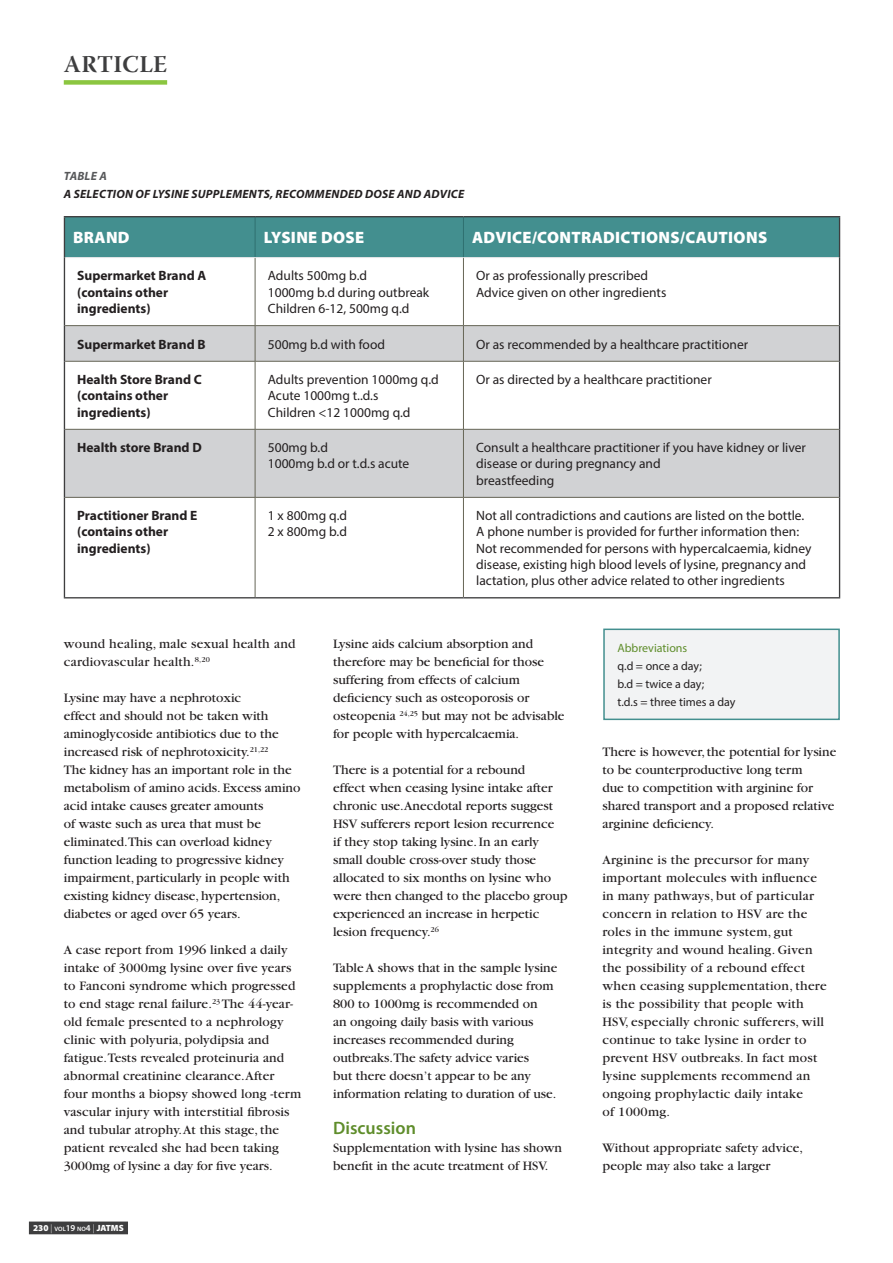
<style>
.page{position:relative;width:893px;height:1263px;background:#fff}
.page>*{position:absolute;margin:0;border:0;box-sizing:border-box;transform-origin:0 0}
.t1{font:24px "Warnock Pro Bold Subh";letter-spacing:.015em;color:#3e3e3f}
.t2{font:600 18px "Myriad Pro";color:#5f8d2b}
.t3{font:900 16.5px "Myriad Pro";letter-spacing:.02em;color:#fff}
.t4{font:13.5px/18px "Garamond";color:#231f20}
.t5{font:13.5px/16.2px "Myriad Pro";color:#231f20}
.t6{font:13.5px/18px "Garamond";letter-spacing:.02em;color:#231f20}
.t7{font:700 13.5px/16.2px "Myriad Pro";color:#231f20}
.t8{font:italic 700 12px "Myriad Pro";letter-spacing:.02em;color:#231f20}
.t9{font:12px/18px "Myriad Pro";color:#231f20}
.t10{font:12px "Myriad Pro";color:#5f8d2b}
.t11{font:italic 700 12px "Myriad Pro";letter-spacing:.02em;color:#57585a}
.t12{font:900 9px "Myriad Pro";color:#fff}
.s1{font-weight:300}
.s2{font-weight:600;font-size:6.3px}
.s3{font-weight:600}
</style>
<div class="page">
<div style="left:64px;top:80px;width:103px;height:5px;background:#8bc640"></div>
<div style="left:65px;top:217px;width:774px;height:40px;background:#438f8f"></div>
<svg style="left:65px;top:326px;width:774px;height:171px;fill:#d1d2d4"></svg>
<hr style="left:255px;top:217px;width:1px;height:40px;background:#2f7070">
<hr style="left:255px;top:258px;width:1px;height:67px;background:#666556">
<hr style="left:463px;top:258px;width:1px;height:67px;background:#666556">
<hr style="left:65px;top:325px;width:190px;height:1px;background:#666556">
<hr style="left:255px;top:325px;width:208px;height:1px;background:#666556">
<hr style="left:255px;top:326px;width:1px;height:35px;background:#666556">
<hr style="left:463px;top:325px;width:376px;height:1px;background:#666556">
<hr style="left:463px;top:326px;width:1px;height:35px;background:#666556">
<hr style="left:65px;top:361px;width:190px;height:1px;background:#666556">
<hr style="left:255px;top:361px;width:208px;height:1px;background:#666556">
<hr style="left:463px;top:361px;width:376px;height:1px;background:#666556">
<hr style="left:255px;top:361px;width:1px;height:68px;background:#666556">
<hr style="left:463px;top:361px;width:1px;height:68px;background:#666556">
<hr style="left:65px;top:429px;width:190px;height:1px;background:#666556">
<hr style="left:255px;top:429px;width:208px;height:1px;background:#666556">
<hr style="left:255px;top:429px;width:1px;height:68px;background:#666556">
<hr style="left:463px;top:429px;width:376px;height:1px;background:#666556">
<hr style="left:463px;top:429px;width:1px;height:68px;background:#666556">
<hr style="left:65px;top:497px;width:190px;height:1px;background:#666556">
<hr style="left:255px;top:497px;width:208px;height:1px;background:#666556">
<hr style="left:255px;top:497px;width:1px;height:100px;background:#666556">
<hr style="left:463px;top:497px;width:376px;height:1px;background:#666556">
<hr style="left:463px;top:497px;width:1px;height:100px;background:#666556">
<hr style="left:65px;top:257px;width:190px;height:1px;background:#e6e7e9">
<hr style="left:255px;top:257px;width:208px;height:1px;background:#e6e7e9">
<hr style="left:463px;top:217px;width:1px;height:40px;background:#2f7070">
<hr style="left:463px;top:257px;width:376px;height:1px;background:#e6e7e9">
<hr style="left:64px;top:216px;width:191px;height:1px;background:#3e3e3f">
<hr style="left:64px;top:217px;width:1px;height:41px;background:#3e3e3f">
<hr style="left:255px;top:216px;width:208px;height:1px;background:#3e3e3f">
<hr style="left:463px;top:216px;width:377px;height:1px;background:#3e3e3f">
<hr style="left:839px;top:217px;width:1px;height:41px;background:#3e3e3f">
<hr style="left:64px;top:258px;width:1px;height:68px;background:#3e3e3f">
<hr style="left:839px;top:258px;width:1px;height:68px;background:#3e3e3f">
<hr style="left:64px;top:326px;width:1px;height:35px;background:#3e3e3f">
<hr style="left:839px;top:326px;width:1px;height:35px;background:#3e3e3f">
<hr style="left:64px;top:361px;width:1px;height:68px;background:#3e3e3f">
<hr style="left:839px;top:361px;width:1px;height:68px;background:#3e3e3f">
<hr style="left:64px;top:429px;width:1px;height:68px;background:#3e3e3f">
<hr style="left:839px;top:429px;width:1px;height:68px;background:#3e3e3f">
<hr style="left:64px;top:497px;width:1px;height:100px;background:#3e3e3f">
<hr style="left:839px;top:497px;width:1px;height:100px;background:#3e3e3f">
<hr style="left:64px;top:597px;width:191px;height:1px;background:#3e3e3f">
<hr style="left:255px;top:597px;width:208px;height:1px;background:#3e3e3f">
<hr style="left:463px;top:597px;width:377px;height:1px;background:#3e3e3f">
<div style="left:604px;top:629px;width:235px;height:90px;background:#f2f3f4"></div>
<div style="left:603px;top:628px;width:237px;height:92px;border:2px solid #438f8f"></div>
<div style="left:29px;top:1221px;width:99px;height:13px;background:#3e3e3f"></div>
<h1 class="t1" style="left:64px;top:49px;width:105px">ARTICLE</h1>
<p class="t11" style="left:64px;top:168px;width:44px">TABLE A</p>
<p class="t8" style="left:64px;top:186px;width:402px">A SELECTION OF LYSINE SUPPLEMENTS, RECOMMENDED DOSE AND ADVICE</p>
<p class="t3" style="left:73px;top:227px;width:58px">BRAND</p>
<p class="t3" style="left:264px;top:227px;width:102px">LYSINE DOSE</p>
<p class="t3" style="left:472px;top:227px;width:297px">ADVICE/CONTRADICTIONS/CAUTIONS</p>
<p class="t7" style="left:77px;top:267px;width:131px">Supermarket Brand A (contains other ingredients)</p>
<p class="t5" style="left:268px;top:268px;width:163px">Adults 500mg b.d<br>1000mg b.d during outbreak<br>Children 6-12, 500mg q.d</p>
<p class="t5" style="left:476px;top:268px;width:192px">Or as professionally prescribed<br>Advice given on other ingredients</p>
<p class="t7" style="left:77px;top:335px;width:130px">Supermarket Brand B</p>
<p class="t5" style="left:268px;top:336px;width:119px">500mg b.d with food</p>
<p class="t5" style="left:476px;top:336px;width:273px">Or as recommended by a healthcare practitioner</p>
<p class="t7" style="left:77px;top:371px;width:126px">Health Store Brand C (contains other ingredients)</p>
<p class="t5" style="left:268px;top:371px;width:172px">Adults prevention 1000mg q.d<br>Acute 1000mg t..d.s<br>Children &lt;12 1000mg q.d</p>
<p class="t5" style="left:476px;top:371px;width:237px">Or as directed by a healthcare practitioner</p>
<p class="t7" style="left:77px;top:439px;width:126px">Health store Brand D</p>
<p class="t5" style="left:268px;top:439px;width:143px">500mg b.d<br>1000mg b.d or t.d.s acute</p>
<p class="t5" style="left:476px;top:439px;width:331px">Consult a healthcare practitioner if you have kidney or liver disease or during pregnancy and<br>breastfeeding</p>
<p class="t7" style="left:77px;top:507px;width:122px">Practitioner Brand E (contains other ingredients)</p>
<p class="t5" style="left:268px;top:507px;width:81px">1 x 800mg q.d<br>2 x 800mg b.d</p>
<p class="t5" style="left:476px;top:507px;width:337px">Not all contradictions and cautions are listed on the bottle.<br>A phone number is provided for further information then:<br>Not recommended for persons with hypercalcaemia, kidney disease, existing high blood levels of lysine, pregnancy and lactation, plus other advice related to other ingredients</p>
<p class="t6" style="left:64px;top:635px;width:233px">wound healing, male sexual health and cardiovascular health.<sup>8,20</sup></p>
<p class="t4" style="left:64px;top:689px;width:238px">Lysine may have a nephrotoxic<br>effect and should not be taken with aminoglycoside antibiotics due to the increased risk of nephrotoxicity.<sup>21,22<br></sup>The kidney has an important role in the metabolism of amino acids. Excess amino acid intake causes greater amounts<br>of waste such as urea that must be eliminated.This can overload kidney function leading to progressive kidney impairment, particularly in people with existing kidney disease, hypertension, diabetes or aged over 65 years.</p>
<p class="t4" style="left:64px;top:941px;width:239px">A case report from 1996 linked a daily intake of 3000mg lysine over five years to Fanconi syndrome which progressed to end stage renal failure.<sup>23</sup> The 44-year&shy;old female presented to a nephrology clinic with polyuria, polydipsia and fatigue.Tests revealed proteinuria and abnormal creatinine clearance. After four months a biopsy showed long -term vascular injury with interstitial fibrosis and tubular atrophy. At this stage, the patient revealed she had been taking 3000mg of lysine a day for five years.</p>
<p class="t12" style="left:33px;top:1222px;width:92px">230 <span class="s1">|</span> <span class="s2">VOL</span><span class="s3">19</span> <span class="s2">NO</span><span class="s3">4</span> <span class="s1">|</span> JATMS</p>
<p class="t4" style="left:333px;top:635px;width:233px">Lysine aids calcium absorption and therefore may be beneficial for those suffering from effects of calcium deficiency such as osteoporosis or osteopenia <sup>24,25</sup> but may not be advisable for people with hypercalcaemia.</p>
<p class="t4" style="left:333px;top:761px;width:236px">There is a potential for a rebound<br>effect when ceasing lysine intake after chronic use.Anecdotal reports suggest HSV sufferers report lesion recurrence<br>if they stop taking lysine. In an early small double cross-over study those allocated to six months on lysine who were then changed to the placebo group experienced an increase in herpetic lesion frequency.<sup>26</sup></p>
<p class="t4" style="left:333px;top:959px;width:226px">Table A shows that in the sample lysine supplements a prophylactic dose from 800 to 1000mg is recommended on<br>an ongoing daily basis with various increases recommended during outbreaks.The safety advice varies<br>but there doesn’t appear to be any information relating to duration of use.</p>
<h2 class="t2" style="left:333px;top:1117px;width:84px">Discussion</h2>
<p class="t4" style="left:333px;top:1139px;width:231px">Supplementation with lysine has shown benefit in the acute treatment of HSV.</p>
<p class="t10" style="left:617px;top:640px;width:71px">Abbreviations</p>
<p class="t9" style="left:617px;top:657px;width:120px">q.d = once a day;<br>b.d = twice a day;<br>t.d.s = three times a day</p>
<p class="t4" style="left:602px;top:743px;width:235px">There is however, the potential for lysine to be counterproductive long term<br>due to competition with arginine for shared transport and a proposed relative arginine deficiency.</p>
<p class="t6" style="left:602px;top:851px;width:226px">Arginine is the precursor for many important molecules with influence in many pathways, but of particular concern in relation to HSV are the roles in the immune system, gut integrity and wound healing. Given the possibility of a rebound effect when ceasing supplementation, there is the possibility that people with HSV, especially chronic sufferers, will continue to take lysine in order to prevent HSV outbreaks. In fact most lysine supplements recommend an ongoing prophylactic daily intake<br>of 1000mg.</p>
<p class="t4" style="left:602px;top:1139px;width:202px">Without appropriate safety advice, people may also take a larger</p>
</div>
